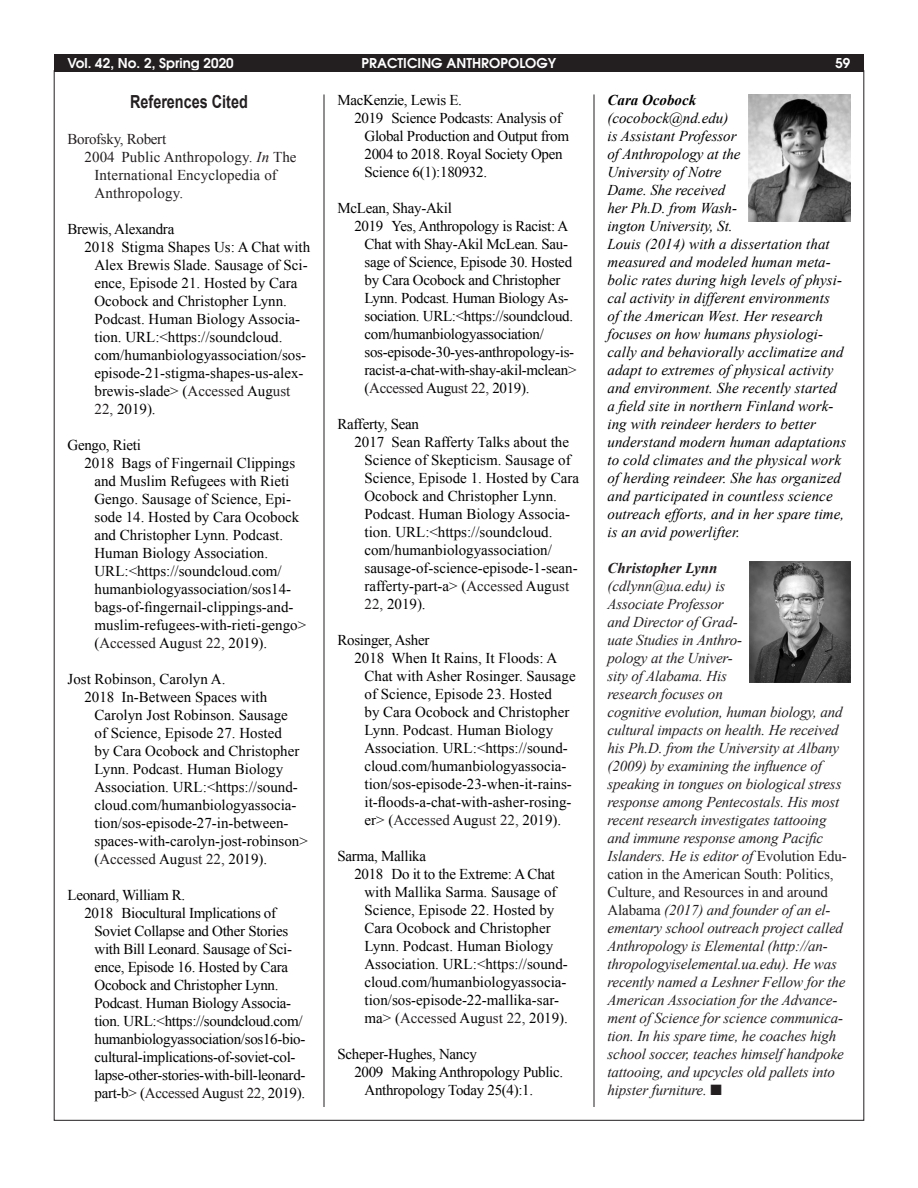
<style>
.page{position:relative;width:918px;height:1188px;background:#fff}
.page>*{position:absolute;margin:0;border:0;box-sizing:border-box;transform-origin:0 0}
.Subhead_1{font:700 18px "Arial";color:#231f20;scale:.8 1}
.References{font:15px/18px "Times New Roman";color:#000}
.References-2{font:15px/18px "Times New Roman";letter-spacing:-.02em;color:#000}
.Body_text{font:italic 15px/18px "Times New Roman";letter-spacing:-.01em;color:#231f20}
.Body_text-2{font:italic 15px/18px "Times New Roman";letter-spacing:.005em;color:#000}
.References-3{font:15px/18px "Times New Roman";letter-spacing:.01em;color:#231f20}
.References-4{font:15px "Times New Roman";letter-spacing:-.02em;color:#231f20}
.Body_text-3{font:italic 700 15px "Times New Roman";color:#000}
.t1{font:600 13.5px "Avant Garde";color:#fff}
.s1{font-style:italic}
.s2{color:#231f20}
.s3{font-weight:700}
.s4{font-style:normal}
</style>
<div class="page">
<div style="left:54px;top:54px;width:810px;height:18px;background:#231f20"></div>
<img style="left:749px;top:94px;width:101px;height:127px">
<img style="left:750px;top:562px;width:100px;height:121px">
<hr style="left:594px;top:94px;width:1px;height:1013px;background:#231f20">
<hr style="left:324px;top:94px;width:1px;height:1013px;background:#231f20">
<p class="t1" style="left:68px;top:54px;width:168px">Vol. 42, No. 2, Spring 2020</p>
<p class="t1" style="left:362px;top:54px;width:196px">PRACTICING ANTHROPOLOGY</p>
<p class="t1" style="left:835px;top:54px;width:17px">59</p>
<p class="Subhead_1" style="left:130px;top:89px;width:149px">References Cited</p>
<p class="References-4" style="left:68px;top:128px;width:100px">Borofsky, Robert</p>
<p class="References-3" style="left:94px;top:147px;width:204px;text-indent:-10px">2004 Public Anthropology. <span class="s1">In</span> The<br>International Encyclopedia of<br>Anthropology.</p>
<p class="References-2" style="left:68px;top:219px;width:108px">Brewis, Alexandra</p>
<p class="References" style="left:94px;top:237px;width:217px;text-indent:-10px">2018 Stigma Shapes Us: A Chat with<br>Alex Brewis Slade. Sausage of Sci&shy;ence, Episode 21. Hosted by Cara<br>Ocobock and Christopher Lynn.<br>Podcast. Human Biology Associa&shy;tion. URL:&lt;https://soundcloud. com/humanbiologyassociation/sos&shy;episode-21-stigma-shapes-us-alex&shy;brewis-slade&gt; (<span class="s2">Accessed</span> Aug<span class="s2">ust<br>22,</span> 2019).</p>
<p class="References-2" style="left:68px;top:435px;width:75px">Gengo, Rieti</p>
<p class="References" style="left:94px;top:453px;width:213px;text-indent:-10px">2018 Bags of Fingernail Clippings and Muslim Refugees with Rieti<br>Gengo. Sausage of Science, Epi&shy;sode 14. Hosted by Cara Ocobock and Christopher Lynn. Podcast.<br>Human Biology Association.<br>URL:&lt;https://soundcloud.com/ humanbiologyassociation/sos14- bags-of-fingernail-clippings-and&shy;muslim-refugees-with-rieti-gengo&gt; (<span class="s2">Accessed</span> Aug<span class="s2">ust 22,</span> 2019).</p>
<p class="References" style="left:68px;top:669px;width:159px">Jost Robinson, Carolyn A.</p>
<p class="References" style="left:94px;top:687px;width:215px;text-indent:-10px">2018 In-Between Spaces with<br>Carolyn Jost Robinson. Sausage<br>of Science, Episode 27. Hosted<br>by Cara Ocobock and Christopher<br>Lynn. Podcast. Human Biology<br>Association. URL:&lt;https://sound&shy;cloud.com/humanbiologyassocia&shy;tion/sos-episode-27-in-between&shy;spaces-with-carolyn-jost-robinson&gt; (<span class="s2">Accessed</span> Aug<span class="s2">ust 22,</span> 2019).</p>
<p class="References-2" style="left:68px;top:885px;width:119px">Leonard, William R.</p>
<p class="References-2" style="left:94px;top:903px;width:213px;text-indent:-10px">2018 Biocultural Implications of Soviet Collapse and Other Stories with Bill Leonard. Sausage of Sci&shy;ence, Episode 16. Hosted by Cara Ocobock and Christopher Lynn.<br>Podcast. Human Biology Associa&shy;tion. URL:&lt;https://soundcloud.com/ humanbiologyassociation/sos16-bio&shy;cultural-implications-of-soviet-col&shy;lapse-other-stories-with-bill-leonard&shy;part-b&gt; (<span class="s2">Accessed</span> Aug<span class="s2">ust 22,</span> 2019).</p>
<p class="References-2" style="left:338px;top:91px;width:126px">MacKenzie, Lewis E.</p>
<p class="References-2" style="left:364px;top:109px;width:206px;text-indent:-10px">2019 Science Podcasts: Analysis of<br>Global Production and Output from<br>2004 to 2018. Royal Society Open<br>Science 6(1):180932.</p>
<p class="References-2" style="left:338px;top:199px;width:116px">McLean, Shay-Akil</p>
<p class="References-2" style="left:364px;top:217px;width:214px;text-indent:-10px">2019 Yes, Anthropology is Racist: A Chat with Shay-Akil McLean. Sau&shy;sage of Science, Episode 30. Hosted by Cara Ocobock and Christopher Lynn. Podcast. Human Biology As&shy;sociation. URL:&lt;https://soundcloud. com/humanbiologyassociation/ sos-episode-30-yes-anthropology-is&shy;racist-a-chat-with-shay-akil-mclean&gt; (<span class="s2">Accessed</span> Aug<span class="s2">ust 22,</span> 2019).</p>
<p class="References-2" style="left:338px;top:415px;width:83px">Rafferty, Sean</p>
<p class="References" style="left:364px;top:433px;width:216px;text-indent:-10px">2017 Sean Rafferty Talks about the<br>Science of Skepticism. Sausage of<br>Science, Episode 1. Hosted by Cara<br>Ocobock and Christopher Lynn.<br>Podcast. Human Biology Associa&shy;tion. URL:&lt;https://soundcloud. com/humanbiologyassociation/ sausage-of-science-episode-1-sean&shy;rafferty-part-a&gt; (<span class="s2">Accessed</span> Aug<span class="s2">ust<br>22,</span> 2019).</p>
<p class="References-2" style="left:338px;top:631px;width:93px">Rosinger, Asher</p>
<p class="References" style="left:364px;top:649px;width:213px;text-indent:-10px">2018 When It Rains, It Floods: A Chat with Asher Rosinger. Sausage of Science, Episode 23. Hosted<br>by Cara Ocobock and Christopher Lynn. Podcast. Human Biology Association. URL:&lt;https://sound&shy;cloud.com/humanbiologyassocia&shy;tion/sos-episode-23-when-it-rains&shy;it-floods-a-chat-with-asher-rosing&shy;er&gt; (<span class="s2">Accessed</span> Aug<span class="s2">ust 22,</span> 2019).</p>
<p class="References-2" style="left:338px;top:847px;width:90px">Sarma, Mallika</p>
<p class="References" style="left:364px;top:865px;width:205px;text-indent:-10px">2018 Do it to the Extreme: A Chat with Mallika Sarma. Sausage of<br>Science, Episode 22. Hosted by<br>Cara Ocobock and Christopher<br>Lynn. Podcast. Human Biology<br>Association. URL:&lt;https://sound&shy;cloud.com/humanbiologyassocia&shy;tion/sos-episode-22-mallika-sar&shy;ma&gt; (<span class="s2">Accessed</span> Aug<span class="s2">ust 22,</span> 2019).</p>
<p class="References-2" style="left:338px;top:1045px;width:141px">Scheper-Hughes, Nancy</p>
<p class="References-2" style="left:364px;top:1063px;width:200px;text-indent:-10px">2009 Making Anthropology Public.<br>Anthropology Today 25(4):1.</p>
<p class="Body_text-3" style="left:608px;top:89px;width:90px">Cara Ocobock</p>
<p class="Body_text-2" style="left:608px;top:109px;width:240px">(cocobock@nd.edu)<br>is Assistant Professor<br>of Anthropology at the<br>University of Notre<br>Dame. She received<br>her Ph.D. from Wash-<br>ington University, St.<br>Louis (2014) with a dissertation that measured and modeled human meta&shy;bolic rates during high levels of physi&shy;cal activity in different environments<br>of the American West. Her research focuses on how humans physiologi&shy;cally and behaviorally acclimatize and adapt to extremes of physical activity and environment. She recently started a field site in northern Finland work&shy;ing with reindeer herders to better understand modern human adaptations to cold climates and the physical work of herding reindeer. She has organized and participated in countless science outreach efforts, and in her spare time, is an avid powerlifter.</p>
<p class="Body_text" style="left:608px;top:559px;width:241px"><span class="s3">Christopher Lynn<br></span>(cdlynn@ua.edu) is<br>Associate Professor<br>and Director of Grad-<br>uate Studies in Anthro-<br>pology at the Univer-<br>sity of Alabama. His<br>research focuses on<br>cognitive evolution, human biology, and cultural impacts on health. He received his Ph.D. from the University at Albany (2009) by examining the influence of speaking in tongues on biological stress response among Pentecostals. His most recent research investigates tattooing and immune response among Pacific Islanders. He is editor of <span class="s4">Evolution Edu&shy;cation in the American South: Politics, Culture, and Resources in and around Alabama</span> (2017) and founder of an el&shy;ementary school outreach project called Anthropology is Elemental (http://an&shy;thropologyiselemental.ua.edu). He was recently named a Leshner Fellow for the American Association for the Advance&shy;ment of Science for science communica&shy;tion. In his spare time, he coaches high school soccer, teaches himself handpoke tattooing, and upcycles old pallets into hipster furniture. ■</p>
</div>
